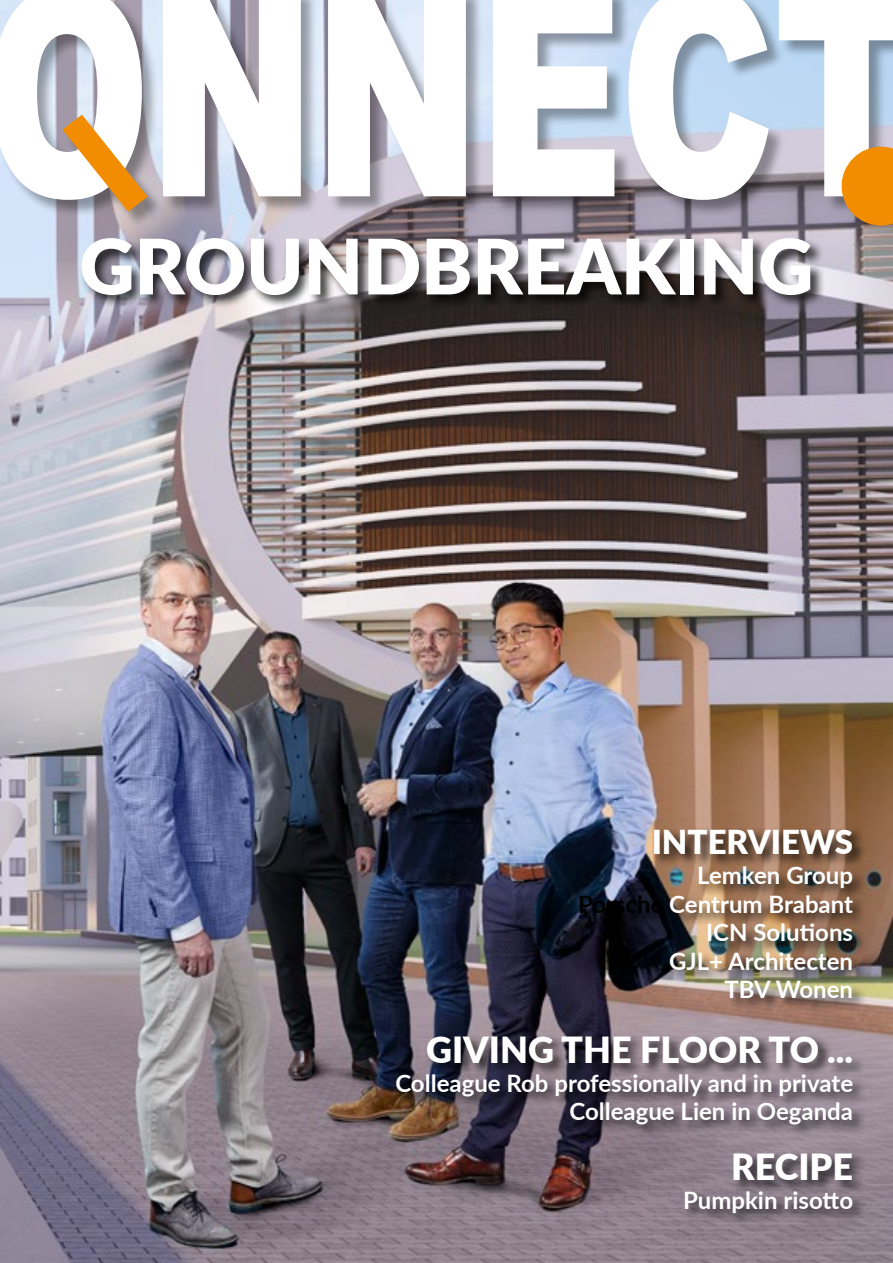
<style>
.page{position:relative;width:893px;height:1263px;background:#fff}
.page>*{position:absolute;margin:0;border:0;box-sizing:border-box;transform-origin:0 0}
.t1{font:900 76.5px "Lato";color:#fff}
.t2{font:900 36px "Lato";color:#fff}
.t3{font:900 33px "Lato";color:#fff}
.t4{font:700 24px/28.5px "Lato";color:#fff;text-align:right}
.s1{color:#000}
</style>
<div class="page">
<img style="left:0;top:228px;width:893px;height:1035px">
<div style="left:0;top:0;width:893px;height:228px;background:#000;opacity:.35"></div>
<svg style="left:0;top:0;width:893px;height:200px"></svg>
<svg style="left:62px;top:115px;width:86px;height:97px"></svg>
<svg style="left:842px;top:147px;width:51px;height:79px;background:#e8931f"></svg>
<div style="left:79px;top:237px;width:746px;height:71px;background:#000;opacity:.75"></div>
<div style="left:395px;top:828px;width:472px;height:399px;background:#000;opacity:.75"></div>
<h1 class="t1" style="left:79px;top:209px;width:736px">GROUNDBREAKING</h1>
<h3 class="t3" style="left:652px;top:818px;width:203px">INTERVIEWS</h3>
<p class="t4" style="left:578px;top:860px;width:277px">Lemken Group<br><span class="s1">Porsche</span> Centrum Brabant<br>ICN Solutions<br>GJL+ Architecten<br>TBV Wonen</p>
<h2 class="t2" style="left:426px;top:1023px;width:428px">GIVING THE FLOOR TO ...</h2>
<p class="t4" style="left:395px;top:1067px;width:459px">Colleague Rob professionally and in private<br>Colleague Lien in Oeganda</p>
<h2 class="t2" style="left:731px;top:1140px;width:124px">RECIPE</h2>
<p class="t4" style="left:683px;top:1184px;width:172px">Pumpkin risotto</p>
</div>
